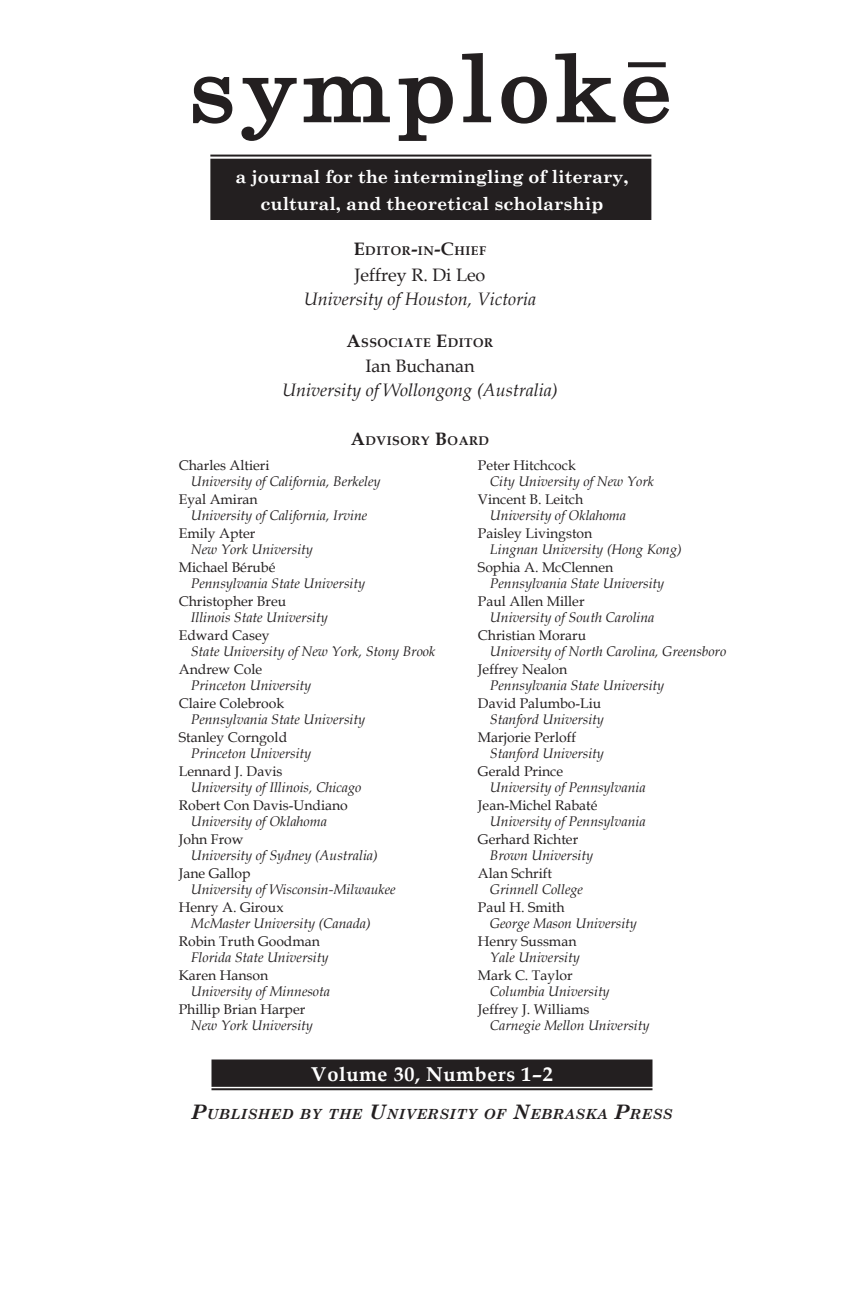
<style>
.page{position:relative;width:864px;height:1296px;background:#fff}
.page>*{position:absolute;margin:0;border:0;box-sizing:border-box;transform-origin:0 0}
.t1{font:700 20px "Book Antiqua";letter-spacing:.03em;color:#fff}
.t2{font:700 18px/27px "Century Schoolbook";color:#fff;text-align:center}
.t3{font:italic 18px "Book Antiqua";color:#231f20}
.t4{font:18px "Book Antiqua";color:#231f20}
.t5{font:italic 14px "Book Antiqua";color:#231f20}
.t6{font:14px "Book Antiqua";color:#231f20}
.t7{font:italic 700 14px "Century Schoolbook";letter-spacing:.045em;color:#231f20}
.t8{font:700 12.6px "Book Antiqua";letter-spacing:.045em;color:#231f20}
.s1{font-size:18px}
.s2{font-size:20px}
</style>
<div class="page">
<svg style="left:193px;top:53px;width:477px;height:88px"></svg>
<div style="left:628px;top:62px;width:38px;height:5px;background:#231f20"></div>
<div style="left:211px;top:160px;width:439px;height:59px;background:#231f20"></div>
<div style="left:210px;top:159px;width:441px;height:61px;border:2px solid #231f20"></div>
<hr style="left:210px;top:155px;width:441px;height:2px;background:#231f20">
<div style="left:212px;top:1060px;width:440px;height:26px;background:#231f20"></div>
<div style="left:212px;top:1060px;width:440px;height:27px;border:2px solid #231f20"></div>
<hr style="left:212px;top:1088px;width:440px;height:2px;background:#231f20">
<p class="t2" style="left:235px;top:162px;width:394px">a journal for the intermingling of literary, cultural, and theoretical scholarship</p>
<p class="t8" style="left:354px;top:242px;width:134px"><span class="s1">E</span>DITOR<span class="s1">-</span>IN<span class="s1">-C</span>HIEF</p>
<p class="t4" style="left:355px;top:262px;width:132px">Jeffrey R. Di Leo</p>
<p class="t3" style="left:304px;top:286px;width:234px">University of Houston, Victoria</p>
<p class="t8" style="left:347px;top:334px;width:148px"><span class="s1">A</span>SSOCIATE <span class="s1">E</span>DITOR</p>
<p class="t4" style="left:365px;top:354px;width:111px">Ian Buchanan</p>
<p class="t3" style="left:282px;top:378px;width:277px">University of Wollongong (Australia)</p>
<p class="t8" style="left:351px;top:432px;width:140px"><span class="s1">A</span>DVISORY <span class="s1">B</span>OARD</p>
<p class="t6" style="left:179px;top:455px;width:92px">Charles Altieri</p>
<p class="t5" style="left:191px;top:471px;width:191px">University of California, Berkeley</p>
<p class="t6" style="left:179px;top:489px;width:80px">Eyal Amiran</p>
<p class="t5" style="left:191px;top:505px;width:178px">University of California, Irvine</p>
<p class="t6" style="left:179px;top:523px;width:78px">Emily Apter</p>
<p class="t5" style="left:191px;top:539px;width:124px">New York University</p>
<p class="t6" style="left:179px;top:557px;width:98px">Michael Bérubé</p>
<p class="t5" style="left:191px;top:573px;width:176px">Pennsylvania State University</p>
<p class="t6" style="left:179px;top:591px;width:109px">Christopher Breu</p>
<p class="t5" style="left:191px;top:607px;width:138px">Illinois State University</p>
<p class="t6" style="left:179px;top:625px;width:92px">Edward Casey</p>
<p class="t5" style="left:191px;top:641px;width:246px">State University of New York, Stony Brook</p>
<p class="t6" style="left:179px;top:659px;width:85px">Andrew Cole</p>
<p class="t5" style="left:191px;top:675px;width:122px">Princeton University</p>
<p class="t6" style="left:179px;top:693px;width:107px">Claire Colebrook</p>
<p class="t5" style="left:191px;top:709px;width:176px">Pennsylvania State University</p>
<p class="t6" style="left:179px;top:727px;width:110px">Stanley Corngold</p>
<p class="t5" style="left:191px;top:743px;width:122px">Princeton University</p>
<p class="t6" style="left:179px;top:761px;width:105px">Lennard J. Davis</p>
<p class="t5" style="left:191px;top:777px;width:172px">University of Illinois, Chicago</p>
<p class="t6" style="left:179px;top:795px;width:171px">Robert Con Davis-Undiano</p>
<p class="t5" style="left:191px;top:811px;width:138px">University of Oklahoma</p>
<p class="t6" style="left:179px;top:829px;width:66px">John Frow</p>
<p class="t5" style="left:191px;top:845px;width:189px">University of Sydney (Australia)</p>
<p class="t6" style="left:179px;top:863px;width:73px">Jane Gallop</p>
<p class="t5" style="left:191px;top:879px;width:206px">University of Wisconsin-Milwaukee</p>
<p class="t6" style="left:179px;top:897px;width:106px">Henry A. Giroux</p>
<p class="t5" style="left:191px;top:913px;width:181px">McMaster University (Canada)</p>
<p class="t6" style="left:179px;top:931px;width:143px">Robin Truth Goodman</p>
<p class="t5" style="left:191px;top:947px;width:139px">Florida State University</p>
<p class="t6" style="left:179px;top:965px;width:91px">Karen Hanson</p>
<p class="t5" style="left:191px;top:981px;width:141px">University of Minnesota</p>
<p class="t6" style="left:179px;top:999px;width:128px">Phillip Brian Harper</p>
<p class="t5" style="left:191px;top:1015px;width:124px">New York University</p>
<p class="t6" style="left:478px;top:455px;width:99px">Peter Hitchcock</p>
<p class="t5" style="left:490px;top:471px;width:166px">City University of New York</p>
<p class="t6" style="left:478px;top:489px;width:107px">Vincent B. Leitch</p>
<p class="t5" style="left:490px;top:505px;width:138px">University of Oklahoma</p>
<p class="t6" style="left:478px;top:523px;width:116px">Paisley Livingston</p>
<p class="t5" style="left:490px;top:539px;width:193px">Lingnan University (Hong Kong)</p>
<p class="t6" style="left:478px;top:557px;width:137px">Sophia A. McClennen</p>
<p class="t5" style="left:490px;top:573px;width:176px">Pennsylvania State University</p>
<p class="t6" style="left:478px;top:591px;width:108px">Paul Allen Miller</p>
<p class="t5" style="left:490px;top:607px;width:166px">University of South Carolina</p>
<p class="t6" style="left:478px;top:625px;width:110px">Christian Moraru</p>
<p class="t5" style="left:490px;top:641px;width:238px">University of North Carolina, Greensboro</p>
<p class="t6" style="left:478px;top:659px;width:91px">Jeffrey Nealon</p>
<p class="t5" style="left:490px;top:675px;width:176px">Pennsylvania State University</p>
<p class="t6" style="left:478px;top:693px;width:125px">David Palumbo-Liu</p>
<p class="t5" style="left:490px;top:709px;width:115px">Stanford University</p>
<p class="t6" style="left:478px;top:727px;width:100px">Marjorie Perloff</p>
<p class="t5" style="left:490px;top:743px;width:115px">Stanford University</p>
<p class="t6" style="left:478px;top:761px;width:87px">Gerald Prince</p>
<p class="t5" style="left:490px;top:777px;width:157px">University of Pennsylvania</p>
<p class="t6" style="left:478px;top:795px;width:121px">Jean-Michel Rabaté</p>
<p class="t5" style="left:490px;top:811px;width:157px">University of Pennsylvania</p>
<p class="t6" style="left:478px;top:829px;width:102px">Gerhard Richter</p>
<p class="t5" style="left:490px;top:845px;width:105px">Brown University</p>
<p class="t6" style="left:478px;top:863px;width:76px">Alan Schrift</p>
<p class="t5" style="left:490px;top:879px;width:94px">Grinnell College</p>
<p class="t6" style="left:478px;top:897px;width:88px">Paul H. Smith</p>
<p class="t5" style="left:490px;top:913px;width:148px">George Mason University</p>
<p class="t6" style="left:478px;top:931px;width:100px">Henry Sussman</p>
<p class="t5" style="left:490px;top:947px;width:91px">Yale University</p>
<p class="t6" style="left:478px;top:965px;width:96px">Mark C. Taylor</p>
<p class="t5" style="left:490px;top:981px;width:121px">Columbia University</p>
<p class="t6" style="left:478px;top:999px;width:113px">Jeffrey J. Williams</p>
<p class="t5" style="left:490px;top:1015px;width:161px">Carnegie Mellon University</p>
<h1 class="t1" style="left:311px;top:1060px;width:243px">Volume 30, Numbers 1–2</h1>
<p class="t7" style="left:192px;top:1103px;width:482px"><span class="s2">P</span>UBLISHED BY THE <span class="s2">U</span>NIVERSITY OF <span class="s2">N</span>EBRASKA <span class="s2">P</span>RESS</p>
</div>
